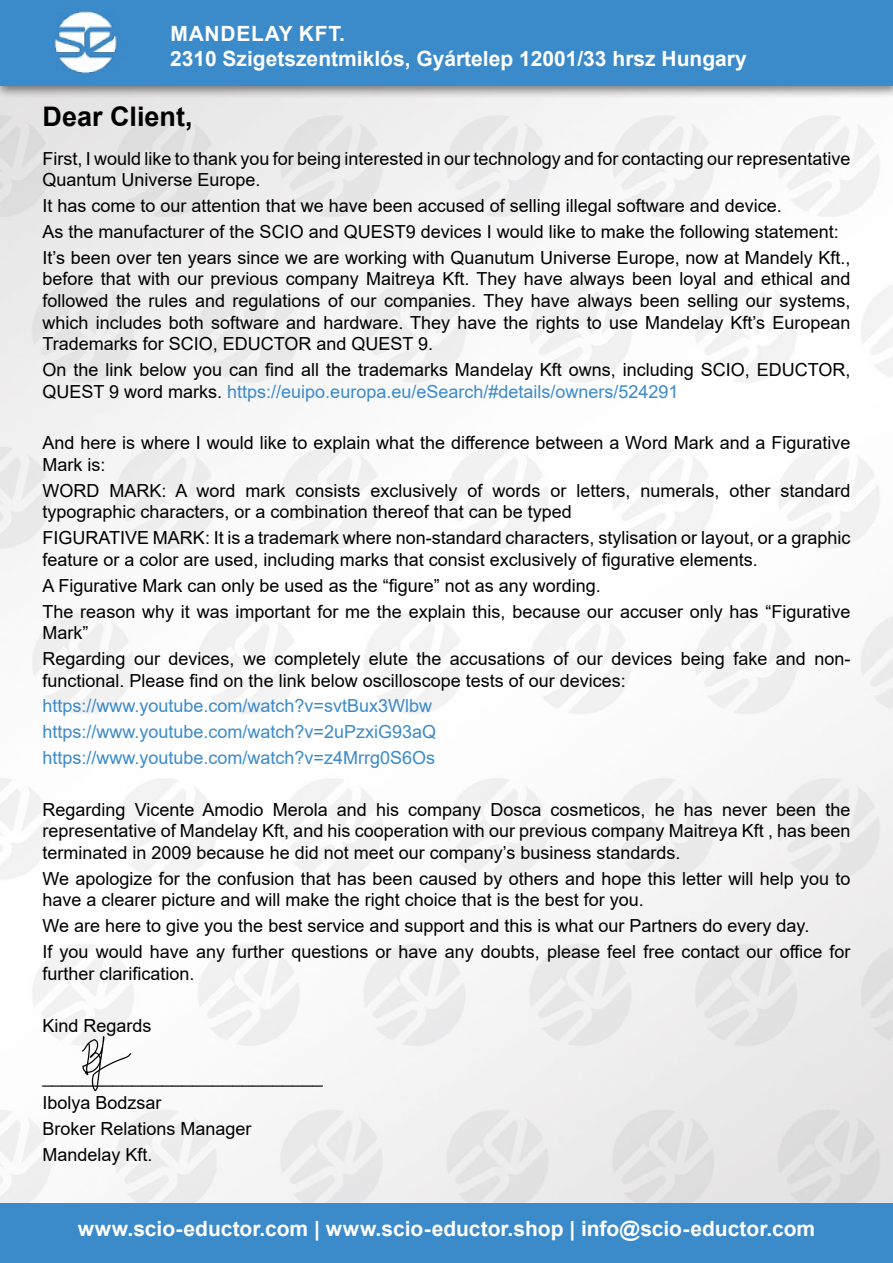
<style>
.page{position:relative;width:893px;height:1263px;background:#fff}
.page>*{position:absolute;margin:0;border:0;box-sizing:border-box;transform-origin:0 0}
.t1{font:700 27px "Arial";color:#000}
.t2{font:700 21px/25.2px "Arial";color:#fff}
.t3{font:18px/21.6px "Arial";color:#000}
.t4{font:18px/25.8px "Arial";color:#3b8aca}
.s1{color:#3b8aca}
</style>
<div class="page">
<div style="left:0;top:0;width:893px;height:99px;background:#000;opacity:.5"></div>
<div style="left:0;top:0;width:893px;height:85px;background:#3b8aca"></div>
<div style="left:0;top:1203px;width:893px;height:60px;background:#3b8aca"></div>
<img style="left:54px;top:11px;width:63px;height:63px">
<img style="left:80px;top:1028px;width:53px;height:68px">
<p class="t2" style="left:170px;top:21px;width:578px">MANDELAY KFT.<br>2310 Szigetszentmiklós, Gyártelep 12001/33 hrsz Hungary</p>
<h1 class="t1" style="left:43px;top:97px;width:152px">Dear Client,</h1>
<p class="t3" style="left:43px;top:147px;width:809px">First, I would like to thank you for being interested in our technology and for contacting our representative<br>Quantum Universe Europe.</p>
<p class="t3" style="left:43px;top:193px;width:809px;line-height:25.8px">It has come to our attention that we have been accused of selling illegal software and device.<br>As the manufacturer of the SCIO and QUEST9 devices I would like to make the following statement:<br>It’s been over ten years since we are working with Quanutum Universe Europe, now at Mandely Kft.,</p>
<p class="t3" style="left:43px;top:268px;width:809px;text-align:justify">before that with our previous company Maitreya Kft. They have always been loyal and ethical and followed the rules and regulations of our companies. They have always been selling our systems, which includes both software and hardware. They have the rights to use Mandelay Kft’s European Trademarks for SCIO, EDUCTOR and QUEST 9.</p>
<p class="t3" style="left:43px;top:359px;width:809px">On the link below you can find all the trademarks Mandelay Kft owns, including SCIO, EDUCTOR,<br>QUEST 9 word marks. <span class="s1">https://euipo.europa.eu/eSearch/#details/owners/524291</span></p>
<p class="t3" style="left:43px;top:432px;width:809px">And here is where I would like to explain what the difference between a Word Mark and a Figurative<br>Mark is:</p>
<p class="t3" style="left:43px;top:479px;width:809px">WORD MARK: A word mark consists exclusively of words or letters, numerals, other standard typographic characters, or a combination thereof that can be typed</p>
<p class="t3" style="left:43px;top:527px;width:809px">FIGURATIVE MARK: It is a trademark where non-standard characters, stylisation or layout, or a graphic feature or a color are used, including marks that consist exclusively of figurative elements.</p>
<p class="t3" style="left:43px;top:572px;width:809px;line-height:25.8px">A Figurative Mark can only be used as the “figure” not as any wording.<br>The reason why it was important for me the explain this, because our accuser only has “Figurative</p>
<p class="t3" style="left:43px;top:620px;width:809px;line-height:25.8px">Mark”<br>Regarding our devices, we completely elute the accusations of our devices being fake and non-</p>
<p class="t3" style="left:43px;top:669px;width:585px">functional. Please find on the link below oscilloscope tests of our devices:</p>
<p class="t4" style="left:43px;top:693px;width:395px">https://www.youtube.com/watch?v=svtBux3Wlbw https://www.youtube.com/watch?v=2uPzxiG93aQ https://www.youtube.com/watch?v=z4Mrrg0S6Os</p>
<p class="t3" style="left:43px;top:798px;width:809px;text-align:justify">Regarding Vicente Amodio Merola and his company Dosca cosmeticos, he has never been the representative of Mandelay Kft, and his cooperation with our previous company Maitreya Kft , has been terminated in 2009 because he did not meet our company’s business standards.</p>
<p class="t3" style="left:43px;top:868px;width:809px">We apologize for the confusion that has been caused by others and hope this letter will help you to have a clearer picture and will make the right choice that is the best for you.</p>
<p class="t3" style="left:43px;top:913px;width:809px;line-height:25.8px">We are here to give you the best service and support and this is what our Partners do every day.<br>If you would have any further questions or have any doubts, please feel free contact our office for</p>
<p class="t3" style="left:43px;top:962px;width:154px">further clarification.</p>
<p class="t3" style="left:43px;top:1014px;width:111px">Kind Regards</p>
<p class="t3" style="left:43px;top:1064px;width:282px;line-height:25.8px">____________________________<br>Ibolya Bodzsar<br>Broker Relations Manager<br>Mandelay Kft.</p>
<p class="t2" style="left:78px;top:1216px;width:739px">www.scio-eductor.com | www.scio-eductor.shop | info@scio-eductor.com</p>
</div>
